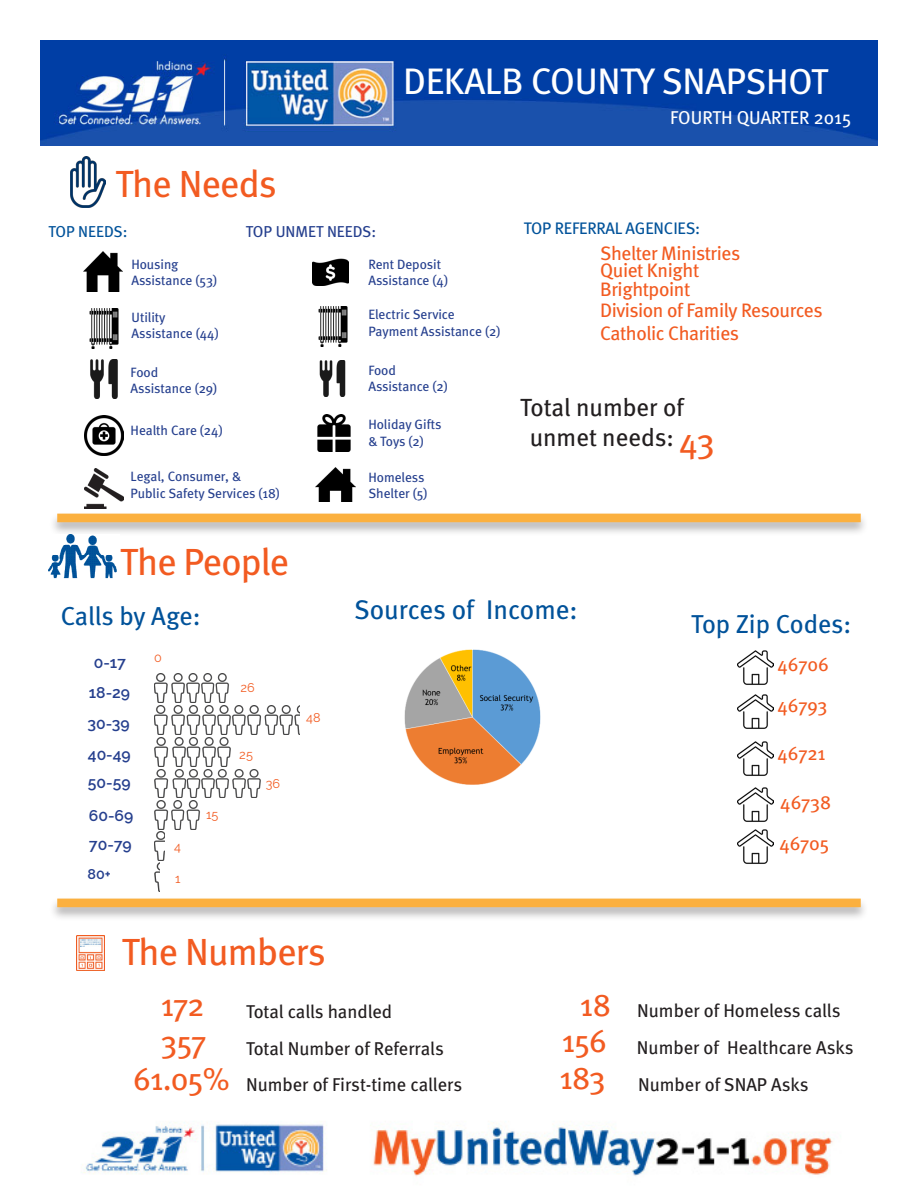
<style>
.page{position:relative;width:918px;height:1188px;background:#fff}
.page>*{position:absolute;margin:0;border:0;box-sizing:border-box;transform-origin:0 0}
.t1{font:37.8px "Meta";letter-spacing:-.02em;color:#f25b21}
.t2{font:36.9px "Meta";letter-spacing:-.01em;color:#fff}
.t3{font:34.5px "Meta";color:#f25b21}
.t4{font:31.65px "Meta";letter-spacing:-.03em;color:#f25b21}
.t5{font:27px "Meta";color:#01529a}
.t6{font:25.95px "Meta";letter-spacing:-.005em;color:#01529a}
.t7{font:24.9px "Meta";color:#231f20}
.t8{font:19.5px "Meta";letter-spacing:-.02em;color:#f25b21}
.t9{font:19.2px "Meta";letter-spacing:-.01em;color:#f25b21}
.t10{font:18.6px "Meta";color:#231f20}
.t11{font:18.6px "Meta";color:#fff}
.t12{font:16.65px "Meta";letter-spacing:-.01em;color:#01529a}
.t13{font:600 15.75px "Raleway";color:#253f8e}
.t14{font:15.75px "Meta";color:#253f8e}
.t15{font:15.75px "Meta";color:#01529a}
.t16{font:600 14.25px "Raleway";color:#253f8e}
.t17{font:13.5px "Meta";color:#253f8e}
.t18{font:12.6px "Raleway";color:#f25b21}
.s1{font-size:36px}
</style>
<div class="page">
<img style="left:404px;top:649px;width:137px;height:136px">
<img style="left:81px;top:1122px;width:752px;height:55px">
<img style="left:40px;top:40px;width:838px;height:105px">
<img style="left:83px;top:252px;width:40px;height:39px">
<img style="left:90px;top:359px;width:28px;height:40px">
<img style="left:89px;top:309px;width:30px;height:39px">
<img style="left:312px;top:258px;width:36px;height:28px">
<img style="left:84px;top:469px;width:40px;height:39px">
<img style="left:316px;top:467px;width:40px;height:34px">
<img style="left:319px;top:360px;width:27px;height:36px">
<img style="left:318px;top:307px;width:30px;height:39px">
<img style="left:737px;top:829px;width:36px;height:35px">
<img style="left:737px;top:787px;width:36px;height:35px">
<img style="left:737px;top:741px;width:36px;height:35px">
<img style="left:737px;top:694px;width:36px;height:35px">
<img style="left:737px;top:650px;width:36px;height:35px">
<div style="left:49px;top:512px;width:820px;height:25px;background:#231f20;opacity:.35"></div>
<div style="left:57px;top:514px;width:804px;height:8px;background:#fbb03f"></div>
<div style="left:49px;top:897px;width:820px;height:25px;background:#231f20;opacity:.35"></div>
<div style="left:57px;top:899px;width:804px;height:8px;background:#fbb03f"></div>
<img style="left:49px;top:535px;width:70px;height:44px">
<img style="left:76px;top:936px;width:28px;height:35px">
<img style="left:70px;top:156px;width:36px;height:51px">
<img style="left:154px;top:674px;width:75px;height:29px">
<img style="left:154px;top:706px;width:146px;height:29px">
<img style="left:154px;top:769px;width:107px;height:29px">
<img style="left:154px;top:831px;width:11px;height:29px">
<img style="left:154px;top:738px;width:77px;height:28px">
<img style="left:154px;top:800px;width:46px;height:29px">
<img style="left:154px;top:863px;width:6px;height:29px">
<img style="left:84px;top:416px;width:40px;height:39px">
<img style="left:317px;top:415px;width:34px;height:37px">
<p class="t1" style="left:116px;top:162px;width:163px">The Needs</p>
<p class="t2" style="left:403px;top:60px;width:426px">DEKALB COUNTY SNAP<span class="s1">SHOT</span></p>
<p class="t11" style="left:670px;top:107px;width:182px">FOURTH QUARTER 2015</p>
<p class="t15" style="left:48px;top:222px;width:81px">TOP NEEDS:</p>
<p class="t14" style="left:246px;top:222px;width:132px">TOP UNMET NEEDS:</p>
<p class="t17" style="left:131px;top:256px;width:49px">Housing</p>
<p class="t17" style="left:131px;top:272px;width:87px">Assistance (53)</p>
<p class="t17" style="left:132px;top:309px;width:36px">Utility</p>
<p class="t17" style="left:132px;top:325px;width:89px">Assistance (44)</p>
<p class="t17" style="left:131px;top:364px;width:29px">Food</p>
<p class="t17" style="left:131px;top:381px;width:88px">Assistance (29)</p>
<p class="t17" style="left:368px;top:256px;width:74px">Rent Deposit</p>
<p class="t17" style="left:368px;top:272px;width:81px">Assistance (4)</p>
<p class="t17" style="left:368px;top:307px;width:88px">Electric Service</p>
<p class="t17" style="left:368px;top:323px;width:134px">Payment Assistance (2)</p>
<p class="t17" style="left:368px;top:362px;width:29px">Food</p>
<p class="t17" style="left:368px;top:379px;width:81px">Assistance (2)</p>
<p class="t17" style="left:131px;top:422px;width:94px">Health Care (24)</p>
<p class="t17" style="left:368px;top:417px;width:75px">Holiday Gifts</p>
<p class="t17" style="left:368px;top:433px;width:57px">&amp; Toys (2)</p>
<p class="t17" style="left:131px;top:469px;width:112px">Legal, Consumer, &amp;</p>
<p class="t17" style="left:131px;top:485px;width:151px">Public Safety Services (18)</p>
<p class="t1" style="left:120px;top:540px;width:170px">The People</p>
<p class="t17" style="left:368px;top:469px;width:58px">Homeless</p>
<p class="t17" style="left:368px;top:485px;width:61px">Shelter (5)</p>
<p class="t12" style="left:524px;top:219px;width:178px">TOP REFERRAL AGENCIES:</p>
<p class="t8" style="left:600px;top:258px;width:101px">Quiet Knight</p>
<p class="t8" style="left:600px;top:277px;width:92px">Brightpoint</p>
<p class="t8" style="left:600px;top:322px;width:140px">Catholic Charities</p>
<p class="t8" style="left:600px;top:241px;width:142px">Shelter Ministries</p>
<p class="t8" style="left:600px;top:299px;width:224px">Division of Family Resources</p>
<p class="t7" style="left:520px;top:393px;width:165px">Total number of</p>
<p class="t7" style="left:530px;top:422px;width:145px">unmet needs:</p>
<p class="t3" style="left:679px;top:421px;width:37px">43</p>
<p class="t6" style="left:61px;top:601px;width:141px">Calls by Age:</p>
<p class="t13" style="left:94px;top:653px;width:34px">0-17</p>
<p class="t13" style="left:89px;top:683px;width:43px">18-29</p>
<p class="t13" style="left:87px;top:714px;width:44px">30-39</p>
<p class="t13" style="left:88px;top:745px;width:44px">40-49</p>
<p class="t13" style="left:88px;top:773px;width:44px">50-59</p>
<p class="t13" style="left:89px;top:806px;width:46px">60-69</p>
<p class="t13" style="left:89px;top:835px;width:44px">70-79</p>
<p class="t16" style="left:87px;top:866px;width:25px">80+</p>
<p class="t18" style="left:154px;top:650px;width:9px">0</p>
<p class="t18" style="left:174px;top:839px;width:8px">4</p>
<p class="t18" style="left:175px;top:871px;width:7px">1</p>
<p class="t18" style="left:206px;top:807px;width:14px">15</p>
<p class="t18" style="left:241px;top:680px;width:16px">26</p>
<p class="t18" style="left:239px;top:748px;width:15px">25</p>
<p class="t18" style="left:266px;top:776px;width:16px">36</p>
<p class="t18" style="left:306px;top:710px;width:16px">48</p>
<p class="t1" style="left:122px;top:930px;width:205px">The Numbers</p>
<p class="t5" style="left:354px;top:594px;width:225px">Sources of Income:</p>
<p class="t6" style="left:691px;top:609px;width:162px">Top Zip Codes:</p>
<p class="t9" style="left:778px;top:653px;width:53px">46706</p>
<p class="t9" style="left:778px;top:694px;width:51px">46793</p>
<p class="t9" style="left:778px;top:742px;width:50px">46721</p>
<p class="t9" style="left:780px;top:791px;width:52px">46738</p>
<p class="t9" style="left:779px;top:832px;width:51px">46705</p>
<p class="t4" style="left:161px;top:986px;width:45px">172</p>
<p class="t10" style="left:246px;top:1001px;width:148px">Total calls handled</p>
<p class="t4" style="left:161px;top:1024px;width:47px">357</p>
<p class="t10" style="left:246px;top:1037px;width:199px">Total Number of Referrals</p>
<p class="t4" style="left:133px;top:1060px;width:98px">61.05%</p>
<p class="t10" style="left:246px;top:1074px;width:218px">Number of First-time callers</p>
<p class="t4" style="left:580px;top:986px;width:33px">18</p>
<p class="t10" style="left:637px;top:1000px;width:205px">Number of Homeless calls</p>
<p class="t4" style="left:562px;top:1022px;width:47px">156</p>
<p class="t4" style="left:560px;top:1060px;width:48px">183</p>
<p class="t10" style="left:637px;top:1037px;width:218px">Number of Healthcare Asks</p>
<p class="t10" style="left:638px;top:1073px;width:172px">Number of SNAP Asks</p>
</div>
